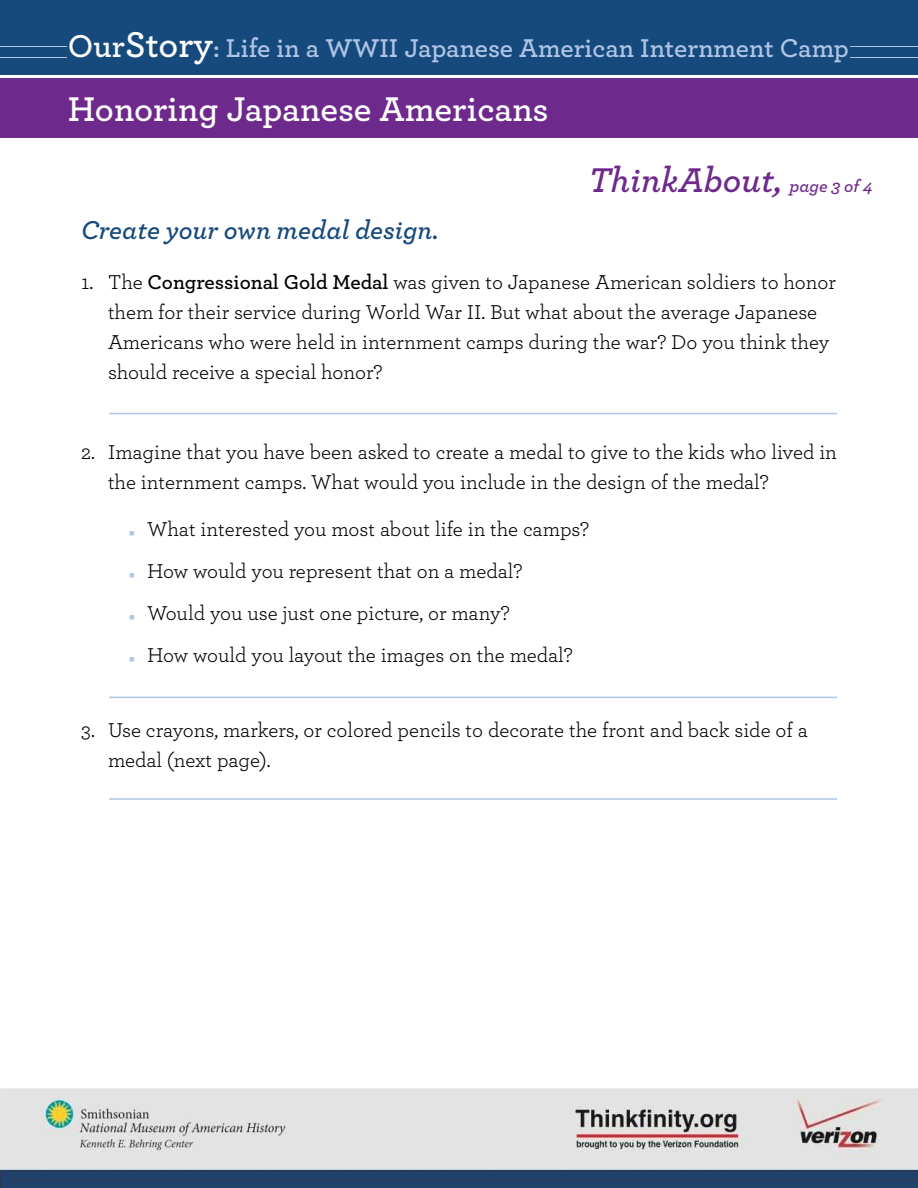
<style>
.page{position:relative;width:918px;height:1188px;background:#fff}
.page>*{position:absolute;margin:0;border:0;box-sizing:border-box;transform-origin:0 0}
.t1{font:600 36px "Archer";color:#fff}
.t2{font:italic 600 36px "Archer";color:#6e298d}
.t3{font:600 27px "Archer";color:#aec5e7}
.t4{font:italic 600 27px "Archer";color:#174a7c}
.t5{font:21px/30px "Archer";color:#000}
.s1{font-size:33px;color:#fff}
.s2{font-size:37.5px;color:#fff}
.s3{font-size:18px}
.s4{font-weight:600}
.s5{color:#aec5e7}
</style>
<div class="page">
<div style="left:0;top:0;width:918px;height:75px;background:#174a7c"></div>
<div style="left:0;top:78px;width:918px;height:60px;background:#6e298d"></div>
<hr style="left:0;top:57px;width:918px;height:1px;background:#aec5e7">
<hr style="left:0;top:46px;width:918px;height:1px;background:#aec5e7">
<div style="left:68px;top:27px;width:782px;height:42px;background:#174a7c"></div>
<img style="left:0;top:1089px;width:918px;height:99px">
<hr style="left:109px;top:413px;width:728px;height:1px;background:#aec5e7">
<hr style="left:109px;top:697px;width:728px;height:1px;background:#aec5e7">
<hr style="left:109px;top:798px;width:728px;height:2px;background:#aec5e7">
<p class="t3" style="left:68px;top:28px;width:783px"><span class="s1">Our</span><span class="s2">Story</span>: Life in a WWII Japanese American Internment Camp</p>
<h1 class="t1" style="left:68px;top:82px;width:482px">Honoring Japanese Americans</h1>
<h1 class="t2" style="left:589px;top:153px;width:286px">ThinkAbout, <span class="s3">page 3 of 4</span></h1>
<p class="t4" style="left:81px;top:209px;width:359px">Create your own medal design.</p>
<p class="t5" style="left:108px;top:266px;width:729px;text-indent:-27px">1. The <span class="s4">Congressional Gold Medal</span> was given to Japanese American soldiers to honor them for their service during World War II. But what about the average Japanese Americans who were held in internment camps during the war? Do you think they should receive a special honor?</p>
<p class="t5" style="left:108px;top:436px;width:731px;text-indent:-27px">2. Imagine that you have been asked to create a medal to give to the kids who lived in the internment camps. What would you include in the design of the medal?</p>
<p class="t5" style="left:129px;top:513px;width:462px"><span class="s5">■</span> What interested you most about life in the camps?</p>
<p class="t5" style="left:129px;top:555px;width:395px"><span class="s5">■</span> How would you represent that on a medal?</p>
<p class="t5" style="left:129px;top:597px;width:382px"><span class="s5">■</span> Would you use just one picture, or many?</p>
<p class="t5" style="left:129px;top:639px;width:445px"><span class="s5">■</span> How would you layout the images on the medal?</p>
<p class="t5" style="left:108px;top:714px;width:702px;text-indent:-27px">3. Use crayons, markers, or colored pencils to decorate the front and back side of a medal (next page).</p>
</div>
